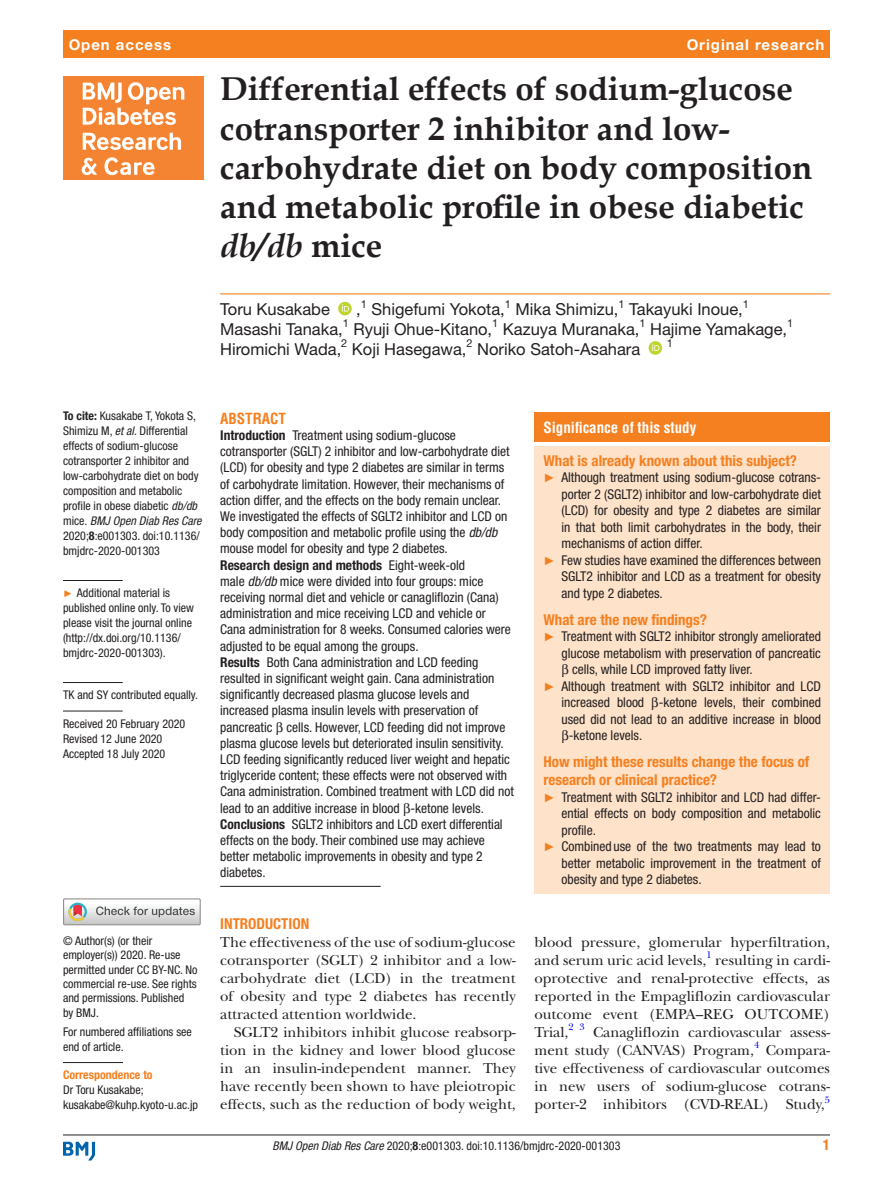
<style>
.page{position:relative;width:893px;height:1191px;background:#fff}
.page>*{position:absolute;margin:0;border:0;box-sizing:border-box;transform-origin:0 0}
.t1{font:700 33px/39px "Book Antiqua";color:#231f20}
.t2{font:16.5px/19.6px "Helvetica Neue LT Std";color:#231f20}
.t3{font:15px/18px "New Baskerville";color:#231f20;text-align:justify}
.t4{font:700 condensed 15px/18px "Helvetica Neue LT Std";color:#f58020}
.t5{font:700 15px "Helvetica Neue LT Std";letter-spacing:.065em;color:#fff}
.t6{font:700 condensed 15px "Helvetica";color:#fff}
.t7{font:700 condensed 15px "Helvetica";color:#f58020}
.t8{font:condensed 13.5px/16.2px "Helvetica Neue LT Std";color:#231f20}
.t9{font:condensed 12px/15px "Helvetica Neue LT Std";color:#231f20}
.t10{font:700 condensed 12px "Helvetica Neue LT Std";color:#f58020}
.t11{font:10.95px "Helvetica Neue LT Std";color:#231f20}
.t12{font:9.9px "New Baskerville";color:#00f}
.s1{font-style:italic}
.s2{font-weight:700}
.s3{font-family:"Arial";font-stretch:normal;font-size:9.75px;color:#f58020}
.s4{font-family:"Arial";font-stretch:normal;font-size:12px;color:#f58020}
</style>
<div class="page">
<hr style="left:63px;top:1134px;width:767px;height:1px;background:#231f20">
<svg style="left:63px;top:1141px;width:32px;height:19px"></svg>
<div style="left:63px;top:31px;width:767px;height:27px;background:#f58020"></div>
<hr style="left:220px;top:293px;width:610px;height:1px;background:#f58020">
<svg style="left:338px;top:302px;width:14px;height:13px"></svg>
<svg style="left:649px;top:341px;width:13px;height:14px"></svg>
<hr style="left:63px;top:1062px;width:60px;height:1px;background:#231f20">
<hr style="left:63px;top:580px;width:60px;height:1px;background:#231f20">
<hr style="left:63px;top:682px;width:60px;height:1px;background:#231f20">
<hr style="left:63px;top:710px;width:60px;height:1px;background:#231f20">
<div style="left:63px;top:898px;width:138px;height:27px;border:1px solid #969090"></div>
<svg style="left:64px;top:899px;width:136px;height:25px"></svg>
<div style="left:63px;top:76px;width:140px;height:104px;background:#f58432"></div>
<svg style="left:83px;top:82px;width:101px;height:43px"></svg>
<svg style="left:83px;top:133px;width:98px;height:17px"></svg>
<svg style="left:82px;top:158px;width:15px;height:17px"></svg>
<svg style="left:105px;top:157px;width:50px;height:18px"></svg>
<hr style="left:220px;top:886px;width:161px;height:1px;background:#231f20">
<div style="left:534px;top:412px;width:296px;height:30px;background:#f58020"></div>
<div style="left:534px;top:446px;width:296px;height:447px;background:#fee2c9"></div>
<p class="t5" style="left:69px;top:35px;width:104px">Open access</p>
<p class="t5" style="left:687px;top:35px;width:139px">Original research</p>
<h1 class="t1" style="left:220px;top:70px;width:594px">Differential effects of sodium-glucose cotransporter 2 inhibitor and low&shy;carbohydrate diet on body composition and metabolic profile in obese diabetic <span class="s1">db/db</span> mice</h1>
<p class="t2" style="left:220px;top:299px;width:574px;text-indent:136px">,<sup>1</sup> Shigefumi Yokota,<sup>1</sup> Mika Shimizu,<sup>1</sup> Takayuki Inoue,<sup>1<br></sup>Masashi Tanaka,<sup>1</sup> Ryuji Ohue-Kitano,<sup>1</sup> Kazuya Muranaka,<sup>1</sup> Hajime Yamakage,<sup>1<br></sup>Hiromichi Wada,</p>
<p class="t2" style="left:220px;top:299px;width:111px">Toru Kusakabe</p>
<p class="t11" style="left:341px;top:337px;width:8px">2</p>
<p class="t2" style="left:352px;top:339px;width:116px">Koji Hasegawa,</p>
<p class="t11" style="left:466px;top:337px;width:8px">2</p>
<p class="t2" style="left:477px;top:339px;width:165px">Noriko Satoh-Asahara</p>
<p class="t11" style="left:667px;top:337px;width:8px">1</p>
<p class="t9" style="left:63px;top:408px;width:140px"><span class="s2">To cite:</span> Kusakabe T, Yokota S,<br>Shimizu M, <span class="s1">et al</span>. Differential effects of sodium-glucose cotransporter 2 inhibitor and low-carbohydrate diet on body composition and metabolic profile in obese diabetic <span class="s1">db/db </span>mice. <span class="s1">BMJ Open Diab Res Care<br></span>2020;<span class="s2">8</span>:e001303. doi:10.1136/ bmjdrc-2020-001303</p>
<p class="t9" style="left:63px;top:585px;width:133px"><span class="s3">►</span> Additional material is published online only. To view please visit the journal online (http://dx.doi.org/10.1136/ bmjdrc-2020-001303).</p>
<p class="t9" style="left:63px;top:687px;width:137px">TK and SY contributed equally.</p>
<p class="t9" style="left:63px;top:716px;width:124px">Received 20 February 2020<br>Revised 12 June 2020<br>Accepted 18 July 2020</p>
<p class="t9" style="left:63px;top:933px;width:136px;line-height:14.4px">© Author(s) (or their employer(s)) 2020. Re-use permitted under CC BY-NC. No commercial re-use. See rights and permissions. Published by BMJ.</p>
<p class="t9" style="left:63px;top:1024px;width:130px">For numbered affiliations see end of article.</p>
<p class="t10" style="left:63px;top:1067px;width:91px">Correspondence to</p>
<p class="t9" style="left:63px;top:1082px;width:137px">Dr Toru Kusakabe; kusakabe@kuhp.kyoto-u.ac.jp</p>
<p class="t7" style="left:220px;top:409px;width:67px">ABSTRACT</p>
<p class="t8" style="left:220px;top:427px;width:295px"><span class="s2">Introduction</span> Treatment using sodium-glucose cotransporter (SGLT) 2 inhibitor and low-carbohydrate diet (LCD) for obesity and type 2 diabetes are similar in terms of carbohydrate limitation. However, their mechanisms of action differ, and the effects on the body remain unclear.<br>We investigated the effects of SGLT2 inhibitor and LCD on body composition and metabolic profile using the <span class="s1">db/db </span>mouse model for obesity and type 2 diabetes.<br><span class="s2">Research design and methods</span> Eight-week-old<br>male <span class="s1">db/db</span> mice were divided into four groups: mice receiving normal diet and vehicle or canagliflozin (Cana) administration and mice receiving LCD and vehicle or Cana administration for 8 weeks. Consumed calories were adjusted to be equal among the groups.<br><span class="s2">Results</span> Both Cana administration and LCD feeding resulted in significant weight gain. Cana administration significantly decreased plasma glucose levels and increased plasma insulin levels with preservation of pancreatic cells. However, LCD feeding did not improve plasma glucose levels but deteriorated insulin sensitivity.<br>LCD feeding significantly reduced liver weight and hepatic triglyceride content; these effects were not observed with Cana administration. Combined treatment with LCD did not lead to an additive increase in blood -ketone levels.<br><span class="s2">Conclusions</span> SGLT2 inhibitors and LCD exert differential effects on the body. Their combined use may achieve better metabolic improvements in obesity and type 2 diabetes.</p>
<p class="t4" style="left:220px;top:914px;width:91px">INTRODUCTION</p>
<p class="t3" style="left:220px;top:933px;width:297px">The effectiveness of the use of sodium-glucose cotransporter (SGLT) 2 inhibitor and a low&shy;carbohydrate diet (LCD) in the treatment of obesity and type 2 diabetes has recently attracted attention worldwide.</p>
<p class="t3" style="left:220px;top:1023px;width:297px;text-indent:14px">SGLT2 inhibitors inhibit glucose reabsorp&shy;tion in the kidney and lower blood glucose in an insulin-independent manner. They have recently been shown to have pleiotropic effects, such as the reduction of body weight,</p>
<p class="t6" style="left:543px;top:418px;width:154px">Significance of this study</p>
<p class="t4" style="left:543px;top:451px;width:255px">What is already known about this subject?</p>
<p class="t8" style="left:543px;top:469px;width:279px"><span class="s4">►</span> Although treatment using sodium-glucose cotrans-</p>
<p class="t8" style="left:561px;top:485px;width:261px">porter 2 (SGLT2) inhibitor and low-carbohydrate diet</p>
<p class="t8" style="left:561px;top:502px;width:261px">(LCD) for obesity and type 2 diabetes are similar</p>
<p class="t8" style="left:561px;top:518px;width:261px">in that both limit carbohydrates in the body, their</p>
<p class="t8" style="left:561px;top:535px;width:143px">mechanisms of action differ.</p>
<p class="t8" style="left:543px;top:551px;width:279px"><span class="s4">►</span> Few studies have examined the differences between</p>
<p class="t8" style="left:561px;top:568px;width:261px">SGLT2 inhibitor and LCD as a treatment for obesity</p>
<p class="t8" style="left:561px;top:584px;width:103px">and type 2 diabetes.</p>
<p class="t4" style="left:543px;top:610px;width:165px">What are the new findings?</p>
<p class="t8" style="left:543px;top:628px;width:279px"><span class="s4">►</span> Treatment with SGLT2 inhibitor strongly ameliorated</p>
<p class="t8" style="left:561px;top:644px;width:261px">glucose metabolism with preservation of pancreatic</p>
<p class="t8" style="left:572px;top:661px;width:182px">cells, while LCD improved fatty liver.</p>
<p class="t8" style="left:543px;top:677px;width:279px"><span class="s4">►</span> Although treatment with SGLT2 inhibitor and LCD</p>
<p class="t8" style="left:561px;top:694px;width:261px">increased blood -ketone levels, their combined</p>
<p class="t8" style="left:561px;top:710px;width:261px">used did not lead to an additive increase in blood</p>
<p class="t8" style="left:569px;top:727px;width:75px">-ketone levels.</p>
<p class="t4" style="left:543px;top:752px;width:267px">How might these results change the focus of research or clinical practice?</p>
<p class="t8" style="left:543px;top:788px;width:279px"><span class="s4">►</span> Treatment with SGLT2 inhibitor and LCD had differ-</p>
<p class="t8" style="left:561px;top:805px;width:261px">ential effects on body composition and metabolic</p>
<p class="t8" style="left:561px;top:821px;width:36px">profile.</p>
<p class="t8" style="left:543px;top:838px;width:279px"><span class="s4">►</span> Combined use of the two treatments may lead to</p>
<p class="t8" style="left:561px;top:854px;width:261px">better metabolic improvement in the treatment of</p>
<p class="t8" style="left:561px;top:871px;width:142px">obesity and type 2 diabetes.</p>
<p class="t3" style="left:534px;top:933px;width:297px">blood pressure, glomerular hyperfiltration, and serum uric acid levels,</p>
<p class="t12" style="left:706px;top:949px;width:7px">1</p>
<p class="t3" style="left:534px;top:951px;width:297px;text-indent:181px">resulting in cardi&shy;oprotective and renal-protective effects, as reported in the Empagliflozin cardiovascular outcome event (EMPA–REG OUTCOME)<br>Trial,<sup>2</sup> <sup>3</sup></p>
<p class="t3" style="left:534px;top:1023px;width:297px;text-indent:59px">Canagliflozin cardiovascular assess&shy;ment study (CANVAS) Program,</p>
<p class="t12" style="left:754px;top:1039px;width:7px">4</p>
<p class="t3" style="left:534px;top:1041px;width:297px;text-indent:231px">Compara&shy;tive effectiveness of cardiovascular outcomes in new users of sodium-glucose cotrans&shy;porter-2 inhibitors (CVD-REAL) Study,</p>
<p class="t12" style="left:825px;top:1093px;width:7px">5</p>
<p class="t9" style="left:273px;top:1137px;width:349px"><span class="s1">BMJ Open Diab Res Care</span> 2020;<span class="s2">8</span>:e001303. doi:10.1136/bmjdrc-2020-001303</p>
<p class="t4" style="left:823px;top:1135px;width:9px">1</p>
</div>
